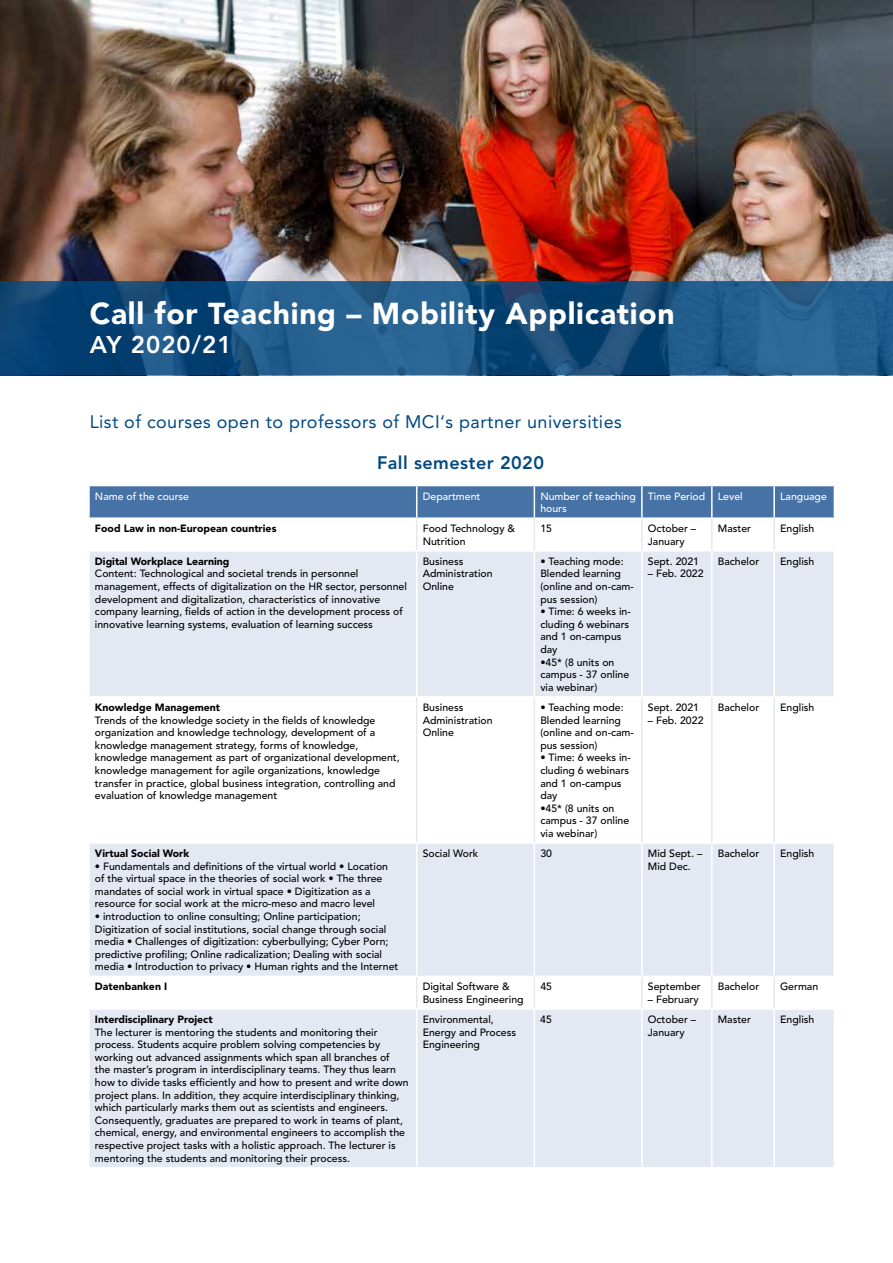
<style>
.page{position:relative;width:893px;height:1263px;background:#fff}
.page>*{position:absolute;margin:0;border:0;box-sizing:border-box;transform-origin:0 0}
.t1{font:900 30px "Avenir";letter-spacing:.025em;color:#fff}
.t2{font:800 24px "Avenir";letter-spacing:.045em;color:#fff}
.t3{font:18px "Avenir";letter-spacing:.025em;color:#004982}
.t4{font:800 18px "Avenir";letter-spacing:.025em;color:#004982}
.t5{font:500 10.5px/12.6px "Avenir";color:#000}
.t6{font:900 10.5px "Avenir";color:#000}
.t7{font:500 10.5px/12.6px "Avenir";color:#fff}
</style>
<div class="page">
<div style="left:90px;top:486px;width:744px;height:31px;background:#4672a5"></div>
<svg style="left:90px;top:552px;width:744px;height:615px;fill:#e3e8f3"></svg>
<hr style="left:416px;top:552px;width:1px;height:144px;background:#fff">
<hr style="left:534px;top:552px;width:1px;height:144px;background:#fff">
<hr style="left:641px;top:552px;width:2px;height:144px;background:#fff">
<hr style="left:711px;top:552px;width:2px;height:144px;background:#fff">
<hr style="left:773px;top:552px;width:2px;height:144px;background:#fff">
<hr style="left:88px;top:696px;width:329px;height:2px;background:#fff">
<hr style="left:417px;top:696px;width:117px;height:2px;background:#fff">
<hr style="left:534px;top:696px;width:108px;height:2px;background:#fff">
<hr style="left:642px;top:696px;width:70px;height:2px;background:#fff">
<hr style="left:712px;top:696px;width:62px;height:2px;background:#fff">
<hr style="left:774px;top:696px;width:61px;height:2px;background:#fff">
<hr style="left:88px;top:842px;width:329px;height:2px;background:#fff">
<hr style="left:417px;top:842px;width:117px;height:2px;background:#fff">
<hr style="left:416px;top:844px;width:1px;height:132px;background:#fff">
<hr style="left:534px;top:842px;width:108px;height:2px;background:#fff">
<hr style="left:534px;top:844px;width:1px;height:132px;background:#fff">
<hr style="left:642px;top:842px;width:70px;height:2px;background:#fff">
<hr style="left:641px;top:844px;width:2px;height:132px;background:#fff">
<hr style="left:712px;top:842px;width:62px;height:2px;background:#fff">
<hr style="left:711px;top:844px;width:2px;height:132px;background:#fff">
<hr style="left:774px;top:842px;width:61px;height:2px;background:#fff">
<hr style="left:773px;top:844px;width:2px;height:132px;background:#fff">
<hr style="left:88px;top:976px;width:329px;height:1px;background:#fff">
<hr style="left:417px;top:976px;width:117px;height:1px;background:#fff">
<hr style="left:534px;top:976px;width:108px;height:1px;background:#fff">
<hr style="left:642px;top:976px;width:70px;height:1px;background:#fff">
<hr style="left:712px;top:976px;width:62px;height:1px;background:#fff">
<hr style="left:774px;top:976px;width:61px;height:1px;background:#fff">
<hr style="left:88px;top:1008px;width:329px;height:2px;background:#fff">
<hr style="left:417px;top:1008px;width:117px;height:2px;background:#fff">
<hr style="left:416px;top:1010px;width:1px;height:157px;background:#fff">
<hr style="left:534px;top:1008px;width:108px;height:2px;background:#fff">
<hr style="left:534px;top:1010px;width:1px;height:157px;background:#fff">
<hr style="left:642px;top:1008px;width:70px;height:2px;background:#fff">
<hr style="left:641px;top:1010px;width:2px;height:157px;background:#fff">
<hr style="left:712px;top:1008px;width:62px;height:2px;background:#fff">
<hr style="left:711px;top:1010px;width:2px;height:157px;background:#fff">
<hr style="left:774px;top:1008px;width:61px;height:2px;background:#fff">
<hr style="left:773px;top:1010px;width:2px;height:157px;background:#fff">
<hr style="left:416px;top:486px;width:1px;height:31px;background:#fff">
<hr style="left:534px;top:486px;width:1px;height:31px;background:#fff">
<hr style="left:641px;top:486px;width:2px;height:31px;background:#fff">
<hr style="left:711px;top:486px;width:2px;height:31px;background:#fff">
<hr style="left:773px;top:486px;width:2px;height:31px;background:#fff">
<hr style="left:416px;top:519px;width:1px;height:31px;background:#e3e8f3">
<hr style="left:534px;top:519px;width:1px;height:31px;background:#e3e8f3">
<hr style="left:641px;top:519px;width:2px;height:31px;background:#e3e8f3">
<hr style="left:711px;top:519px;width:2px;height:31px;background:#e3e8f3">
<hr style="left:773px;top:519px;width:2px;height:31px;background:#e3e8f3">
<hr style="left:416px;top:698px;width:1px;height:144px;background:#e3e8f3">
<hr style="left:534px;top:698px;width:1px;height:144px;background:#e3e8f3">
<hr style="left:641px;top:698px;width:2px;height:144px;background:#e3e8f3">
<hr style="left:711px;top:698px;width:2px;height:144px;background:#e3e8f3">
<hr style="left:773px;top:698px;width:2px;height:144px;background:#e3e8f3">
<hr style="left:416px;top:977px;width:1px;height:31px;background:#e3e8f3">
<hr style="left:534px;top:977px;width:1px;height:31px;background:#e3e8f3">
<hr style="left:641px;top:977px;width:2px;height:31px;background:#e3e8f3">
<hr style="left:711px;top:977px;width:2px;height:31px;background:#e3e8f3">
<hr style="left:773px;top:977px;width:2px;height:31px;background:#e3e8f3">
<img style="left:0;top:0;width:893px;height:281px">
<svg style="left:0;top:281px;width:893px;height:94px;background:#1a5281"></svg>
<h1 class="t1" style="left:90px;top:296px;width:586px">Call for Teaching – Mobility Application</h1>
<h2 class="t2" style="left:90px;top:330px;width:144px">AY 2020/21</h2>
<h3 class="t3" style="left:90px;top:412px;width:534px">List of courses open to professors of MCI‘s partner universities</h3>
<h3 class="t4" style="left:377px;top:452px;width:168px">Fall semester 2020</h3>
<p class="t7" style="left:95px;top:490px;width:96px">Name of the course</p>
<p class="t7" style="left:423px;top:490px;width:59px">Department</p>
<p class="t7" style="left:540px;top:490px;width:97px">Number of teaching hours</p>
<p class="t7" style="left:648px;top:490px;width:96px">Time Period Level</p>
<p class="t7" style="left:780px;top:490px;width:48px">Language</p>
<p class="t6" style="left:95px;top:522px;width:183px">Food Law in non-European countries</p>
<p class="t5" style="left:423px;top:522px;width:94px">Food Technology &amp;<br>Nutrition</p>
<p class="t5" style="left:540px;top:522px;width:13px">15</p>
<p class="t5" style="left:648px;top:522px;width:50px">October –<br>January</p>
<p class="t5" style="left:718px;top:522px;width:35px">Master</p>
<p class="t5" style="left:780px;top:522px;width:36px">English</p>
<p class="t6" style="left:95px;top:555px;width:136px">Digital Workplace Learning</p>
<p class="t5" style="left:95px;top:568px;width:313px">Content: Technological and societal trends in personnel management, effects of digitalization on the HR sector, personnel development and digitalization, characteristics of innovative company learning, fields of action in the development process of innovative learning systems, evaluation of learning success</p>
<p class="t5" style="left:423px;top:555px;width:71px">Business<br>Administration<br>Online</p>
<p class="t5" style="left:540px;top:555px;width:95px">• Teaching mode:<br>Blended learning (online and on-cam&shy;pus session)</p>
<p class="t5" style="left:540px;top:606px;width:92px">• Time: 6 weeks in&shy;cluding 6 webinars and 1 on-campus day</p>
<p class="t5" style="left:540px;top:656px;width:90px">•45* (8 units on campus - 37 online via webinar)</p>
<p class="t5" style="left:718px;top:555px;width:43px">Bachelor</p>
<p class="t5" style="left:780px;top:555px;width:36px">English</p>
<p class="t5" style="left:648px;top:555px;width:53px">Sept. 2021</p>
<p class="t5" style="left:648px;top:568px;width:57px">– Feb. 2022</p>
<p class="t6" style="left:95px;top:701px;width:127px">Knowledge Management</p>
<p class="t5" style="left:95px;top:714px;width:306px">Trends of the knowledge society in the fields of knowledge organization and knowledge technology, development of a knowledge management strategy, forms of knowledge, knowledge management as part of organizational development, knowledge management for agile organizations, knowledge transfer in practice, global business integration, controlling and evaluation of knowledge management</p>
<p class="t5" style="left:423px;top:701px;width:71px">Business<br>Administration<br>Online</p>
<p class="t5" style="left:540px;top:701px;width:95px">• Teaching mode:<br>Blended learning (online and on-cam&shy;pus session)</p>
<p class="t5" style="left:540px;top:752px;width:92px">• Time: 6 weeks in&shy;cluding 6 webinars and 1 on-campus day</p>
<p class="t5" style="left:540px;top:802px;width:90px">•45* (8 units on campus - 37 online via webinar)</p>
<p class="t5" style="left:648px;top:701px;width:53px">Sept. 2021</p>
<p class="t5" style="left:648px;top:714px;width:57px">– Feb. 2022</p>
<p class="t5" style="left:718px;top:701px;width:43px">Bachelor</p>
<p class="t5" style="left:780px;top:701px;width:36px">English</p>
<p class="t6" style="left:95px;top:847px;width:96px">Virtual Social Work</p>
<p class="t5" style="left:95px;top:860px;width:295px">• Fundamentals and definitions of the virtual world • Location of the virtual space in the theories of social work • The three mandates of social work in virtual space • Digitization as a resource for social work at the micro-meso and macro level</p>
<p class="t5" style="left:95px;top:910px;width:305px">• introduction to online consulting; Online participation; Digitization of social institutions, social change through social media • Challenges of digitization: cyberbullying; Cyber Porn; predictive profiling; Online radicalization; Dealing with social media • Introduction to privacy • Human rights and the Internet</p>
<p class="t5" style="left:423px;top:847px;width:57px">Social Work</p>
<p class="t5" style="left:540px;top:847px;width:13px">30</p>
<p class="t5" style="left:648px;top:847px;width:56px">Mid Sept. –<br>Mid Dec.</p>
<p class="t5" style="left:718px;top:847px;width:43px">Bachelor</p>
<p class="t5" style="left:780px;top:847px;width:36px">English</p>
<p class="t6" style="left:95px;top:980px;width:74px">Datenbanken I</p>
<p class="t5" style="left:423px;top:981px;width:102px">Digital Software &amp;<br>Business Engineering</p>
<p class="t5" style="left:540px;top:981px;width:13px">45</p>
<p class="t5" style="left:648px;top:981px;width:54px">September</p>
<p class="t5" style="left:648px;top:993px;width:52px">– February</p>
<p class="t5" style="left:718px;top:981px;width:43px">Bachelor</p>
<p class="t5" style="left:780px;top:981px;width:40px">German</p>
<p class="t6" style="left:95px;top:1013px;width:119px">Interdisciplinary Project</p>
<p class="t5" style="left:95px;top:1026px;width:315px">The lecturer is mentoring the students and monitoring their process. Students acquire problem solving competencies by working out advanced assignments which span all branches of<br>the master’s program in interdisciplinary teams. They thus learn how to divide tasks efficiently and how to present and write down project plans. In addition, they acquire interdisciplinary thinking, which particularly marks them out as scientists and engineers.<br>Consequently, graduates are prepared to work in teams of plant, chemical, energy, and environmental engineers to accomplish the respective project tasks with a holistic approach. The lecturer is mentoring the students and monitoring their process.</p>
<p class="t5" style="left:423px;top:1013px;width:95px">Environmental,<br>Energy and Process<br>Engineering</p>
<p class="t5" style="left:540px;top:1013px;width:13px">45</p>
<p class="t5" style="left:648px;top:1013px;width:50px">October –<br>January</p>
<p class="t5" style="left:718px;top:1013px;width:35px">Master</p>
<p class="t5" style="left:780px;top:1013px;width:36px">English</p>
</div>
